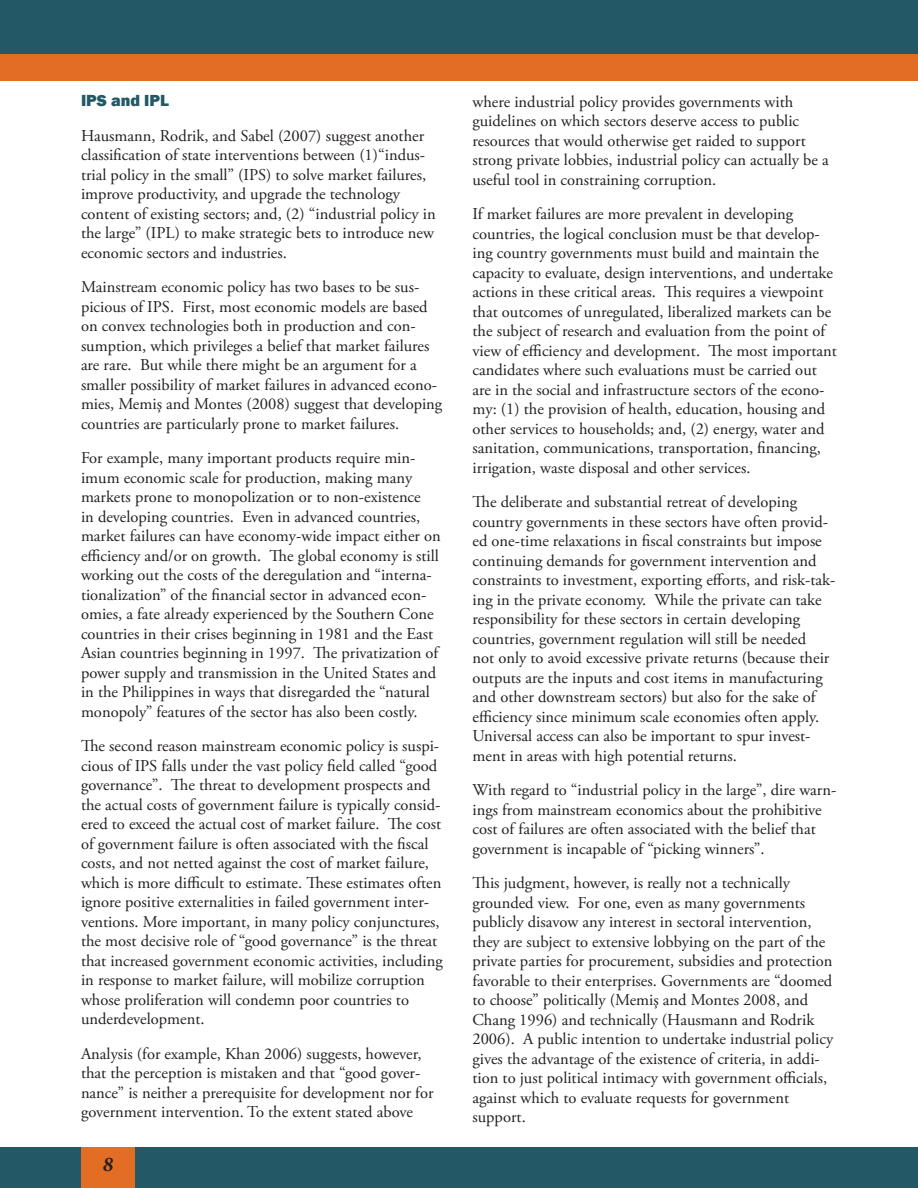
<style>
.page{position:relative;width:918px;height:1188px;background:#fff}
.page>*{position:absolute;margin:0;border:0;box-sizing:border-box;transform-origin:0 0}
.t1{font:italic 700 21px "Minion Pro";color:#231f20}
.t2{font:16.5px/19.5px "Adobe Garamond Pro";color:#231f20}
.t3{font:800 16.5px "Franklin Gothic";color:#235867}
</style>
<div class="page">
<div style="left:0;top:0;width:918px;height:54px;background:#235867"></div>
<div style="left:0;top:54px;width:918px;height:27px;background:#e46d26"></div>
<div style="left:0;top:1148px;width:918px;height:40px;background:#235867"></div>
<div style="left:81px;top:1148px;width:54px;height:40px;background:#e46d26"></div>
<p class="t3" style="left:81px;top:90px;width:90px">IPS and IPL</p>
<p class="t2" style="left:81px;top:126px;width:356px">Hausmann, Rodrik, and Sabel (2007) suggest another classification of state interventions between (1)“indus&shy;trial policy in the small” (IPS) to solve market failures, improve productivity, and upgrade the technology content of existing sectors; and, (2) “industrial policy in the large” (IPL) to make strategic bets to introduce new economic sectors and industries.</p>
<p class="t2" style="left:81px;top:278px;width:363px">Mainstream economic policy has two bases to be sus&shy;picious of IPS. First, most economic models are based on convex technologies both in production and con&shy;sumption, which privileges a belief that market failures are rare. But while there might be an argument for a smaller possibility of market failures in advanced econo&shy;mies, Memiş and Montes (2008) suggest that developing countries are particularly prone to market failures.</p>
<p class="t2" style="left:81px;top:449px;width:361px">For example, many important products require min&shy;imum economic scale for production, making many markets prone to monopolization or to non-existence<br>in developing countries. Even in advanced countries, market failures can have economy-wide impact either on efficiency and/or on growth. The global economy is still working out the costs of the deregulation and “interna&shy;tionalization” of the financial sector in advanced econ&shy;omies, a fate already experienced by the Southern Cone countries in their crises beginning in 1981 and the East Asian countries beginning in 1997. The privatization of power supply and transmission in the United States and in the Philippines in ways that disregarded the “natural monopoly” features of the sector has also been costly.</p>
<p class="t2" style="left:81px;top:737px;width:363px">The second reason mainstream economic policy is suspi&shy;cious of IPS falls under the vast policy field called “good governance”. The threat to development prospects and the actual costs of government failure is typically consid&shy;ered to exceed the actual cost of market failure. The cost of government failure is often associated with the fiscal costs, and not netted against the cost of market failure, which is more difficult to estimate. These estimates often ignore positive externalities in failed government inter&shy;ventions. More important, in many policy conjunctures, the most decisive role of “good governance” is the threat that increased government economic activities, including in response to market failure, will mobilize corruption whose proliferation will condemn poor countries to underdevelopment.</p>
<p class="t2" style="left:81px;top:1044px;width:354px">Analysis (for example, Khan 2006) suggests, however, that the perception is mistaken and that “good gover&shy;nance” is neither a prerequisite for development nor for government intervention. To the extent stated above</p>
<p class="t1" style="left:103px;top:1150px;width:12px">8</p>
<p class="t2" style="left:472px;top:92px;width:358px">where industrial policy provides governments with guidelines on which sectors deserve access to public resources that would otherwise get raided to support strong private lobbies, industrial policy can actually be a useful tool in constraining corruption.</p>
<p class="t2" style="left:472px;top:205px;width:366px">If market failures are more prevalent in developing countries, the logical conclusion must be that develop&shy;ing country governments must build and maintain the capacity to evaluate, design interventions, and undertake actions in these critical areas. This requires a viewpoint that outcomes of unregulated, liberalized markets can be the subject of research and evaluation from the point of view of efficiency and development. The most important candidates where such evaluations must be carried out are in the social and infrastructure sectors of the econo&shy;my: (1) the provision of health, education, housing and other services to households; and, (2) energy, water and sanitation, communications, transportation, financing, irrigation, waste disposal and other services.</p>
<p class="t2" style="left:472px;top:493px;width:365px">The deliberate and substantial retreat of developing country governments in these sectors have often provid&shy;ed one-time relaxations in fiscal constraints but impose continuing demands for government intervention and constraints to investment, exporting efforts, and risk-tak&shy;ing in the private economy. While the private can take responsibility for these sectors in certain developing countries, government regulation will still be needed<br>not only to avoid excessive private returns (because their outputs are the inputs and cost items in manufacturing and other downstream sectors) but also for the sake of efficiency since minimum scale economies often apply.<br>Universal access can also be important to spur invest&shy;ment in areas with high potential returns.</p>
<p class="t2" style="left:472px;top:781px;width:365px">With regard to “industrial policy in the large”, dire warn&shy;ings from mainstream economics about the prohibitive cost of failures are often associated with the belief that government is incapable of “picking winners”.</p>
<p class="t2" style="left:472px;top:874px;width:362px">This judgment, however, is really not a technically grounded view. For one, even as many governments publicly disavow any interest in sectoral intervention, they are subject to extensive lobbying on the part of the private parties for procurement, subsidies and protection favorable to their enterprises. Governments are “doomed to choose” politically (Memiş and Montes 2008, and Chang 1996) and technically (Hausmann and Rodrik 2006). A public intention to undertake industrial policy gives the advantage of the existence of criteria, in addi&shy;tion to just political intimacy with government officials, against which to evaluate requests for government support.</p>
</div>
